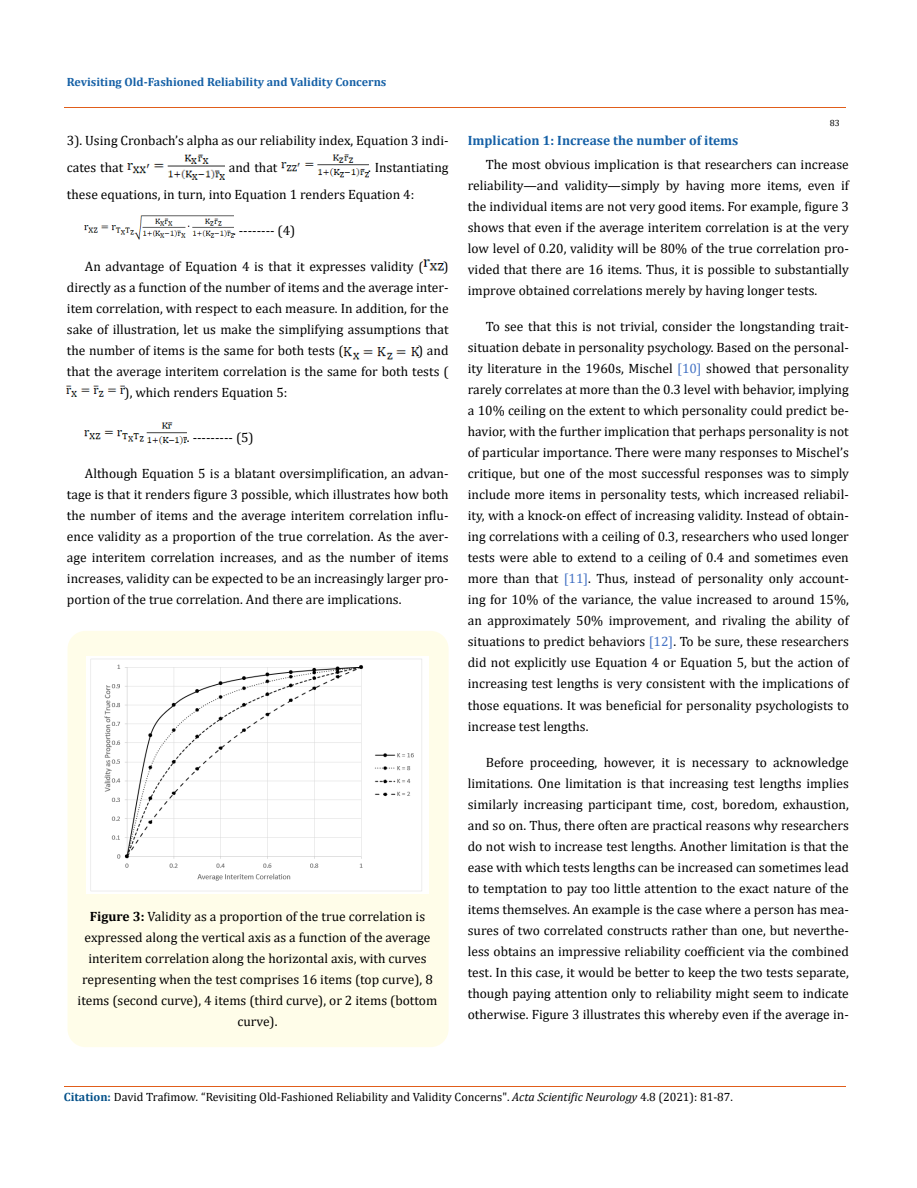
<style>
.page{position:relative;width:917px;height:1188px;background:#fff}
.page>*{position:absolute;margin:0;border:0;box-sizing:border-box;transform-origin:0 0}
.t1{font:13.5px/21px "Cambria";color:#000;text-align:justify}
.t2{font:700 13.5px "Cambria";color:#1560a6}
.t3{font:12px "Cambria";color:#000}
.t4{font:700 12px "Cambria";color:#1560a6}
.t5{font:9px "Cambria";color:#000}
.s1{font-weight:700}
.s2{color:#4472c4}
.s3{font-weight:700;color:#035089}
.s4{font-style:italic}
</style>
<div class="page">
<img style="left:127px;top:154px;width:98px;height:26px">
<img style="left:281px;top:154px;width:87px;height:24px">
<img style="left:85px;top:215px;width:148px;height:25px">
<img style="left:423px;top:259px;width:20px;height:12px">
<img style="left:344px;top:347px;width:74px;height:13px">
<img style="left:67px;top:385px;width:57px;height:12px">
<img style="left:85px;top:422px;width:102px;height:23px">
<div style="left:68px;top:631px;width:380px;height:416px;background:#fffde9;border-radius:18px"></div>
<img style="left:86px;top:657px;width:343px;height:237px">
<hr style="left:64px;top:108px;width:781px;height:1px;background:#e05d1a">
<hr style="left:64px;top:1086px;width:781px;height:1px;background:#e05d1a">
<p class="t4" style="left:67px;top:73px;width:321px">Revisiting Old-Fashioned Reliability and Validity Concerns</p>
<p class="t1" style="left:67px;top:127px;width:383px;line-height:27px">3). Using Cronbach’s alpha as our reliability index, Equation 3 indi&shy;cates that</p>
<p class="t1" style="left:229px;top:157px;width:50px">and that</p>
<p class="t1" style="left:67px;top:154px;width:383px;line-height:27px;text-indent:301px">. Instantiating these equations, in turn, into Equation 1 renders Equation 4:</p>
<p class="t1" style="left:233px;top:220px;width:64px">. -------- (4)</p>
<p class="t1" style="left:85px;top:256px;width:340px">An advantage of Equation 4 is that it expresses validity (</p>
<p class="t1" style="left:67px;top:256px;width:383px;text-indent:376px">) directly as a function of the number of items and the average inter&shy;item correlation, with respect to each measure. In addition, for the sake of illustration, let us make the simplifying assumptions that the number of items is the same for both tests (</p>
<p class="t1" style="left:418px;top:340px;width:32px">) and</p>
<p class="t1" style="left:67px;top:361px;width:383px">that the average interitem correlation is the same for both tests (</p>
<p class="t1" style="left:124px;top:382px;width:164px">), which renders Equation 5:</p>
<p class="t1" style="left:187px;top:427px;width:68px">. --------- (5)</p>
<p class="t1" style="left:67px;top:463px;width:383px;text-indent:18px">Although Equation 5 is a blatant oversimplification, an advan&shy;tage is that it renders figure 3 possible, which illustrates how both the number of items and the average interitem correlation influ&shy;ence validity as a proportion of the true correlation. As the aver&shy;age interitem correlation increases, and as the number of items increases, validity can be expected to be an increasingly larger pro&shy;portion of the true correlation. And there are implications.</p>
<p class="t1" style="left:78px;top:906px;width:361px;text-align:center"><span class="s1">Figure 3:</span> Validity as a proportion of the true correlation is expressed along the vertical axis as a function of the average interitem correlation along the horizontal axis, with curves representing when the test comprises 16 items (top curve), 8 items (second curve), 4 items (third curve), or 2 items (bottom curve).</p>
<p class="t5" style="left:829px;top:118px;width:11px">83</p>
<p class="t2" style="left:468px;top:131px;width:272px">Implication 1: Increase the number of items</p>
<p class="t1" style="left:468px;top:154px;width:382px;text-indent:18px">The most obvious implication is that researchers can increase reliability—and validity—simply by having more items, even if the individual items are not very good items. For example, figure 3 shows that even if the average interitem correlation is at the very low level of 0.20, validity will be 80% of the true correlation pro&shy;vided that there are 16 items. Thus, it is possible to substantially improve obtained correlations merely by having longer tests.</p>
<p class="t1" style="left:468px;top:316px;width:382px;text-indent:18px">To see that this is not trivial, consider the longstanding trait&shy;situation debate in personality psychology. Based on the personal&shy;ity literature in the 1960s, Mischel <span class="s2">[10]</span> showed that personality rarely correlates at more than the 0.3 level with behavior, implying a 10% ceiling on the extent to which personality could predict be&shy;havior, with the further implication that perhaps personality is not of particular importance. There were many responses to Mischel’s critique, but one of the most successful responses was to simply include more items in personality tests, which increased reliabil&shy;ity, with a knock-on effect of increasing validity. Instead of obtain&shy;ing correlations with a ceiling of 0.3, researchers who used longer tests were able to extend to a ceiling of 0.4 and sometimes even more than that <span class="s2">[11]</span>. Thus, instead of personality only account&shy;ing for 10% of the variance, the value increased to around 15%, an approximately 50% improvement, and rivaling the ability of situations to predict behaviors <span class="s2">[12]</span>. To be sure, these researchers did not explicitly use Equation 4 or Equation 5, but the action of increasing test lengths is very consistent with the implications of those equations. It was beneficial for personality psychologists to increase test lengths.</p>
<p class="t1" style="left:468px;top:751px;width:382px;text-indent:18px">Before proceeding, however, it is necessary to acknowledge limitations. One limitation is that increasing test lengths implies similarly increasing participant time, cost, boredom, exhaustion, and so on. Thus, there often are practical reasons why researchers do not wish to increase test lengths. Another limitation is that the ease with which tests lengths can be increased can sometimes lead to temptation to pay too little attention to the exact nature of the items themselves. An example is the case where a person has mea&shy;sures of two correlated constructs rather than one, but neverthe&shy;less obtains an impressive reliability coefficient via the combined test. In this case, it would be better to keep the two tests separate, though paying attention only to reliability might seem to indicate otherwise. Figure 3 illustrates this whereby even if the average in-</p>
<p class="t3" style="left:64px;top:1090px;width:670px"><span class="s3">Citation:</span> David Trafimow<span class="s4">.</span> “Revisiting Old-Fashioned Reliability and Validity Concerns". <span class="s4">Acta Scientific Neurology</span> 4.8 (2021): 81-87.</p>
</div>
